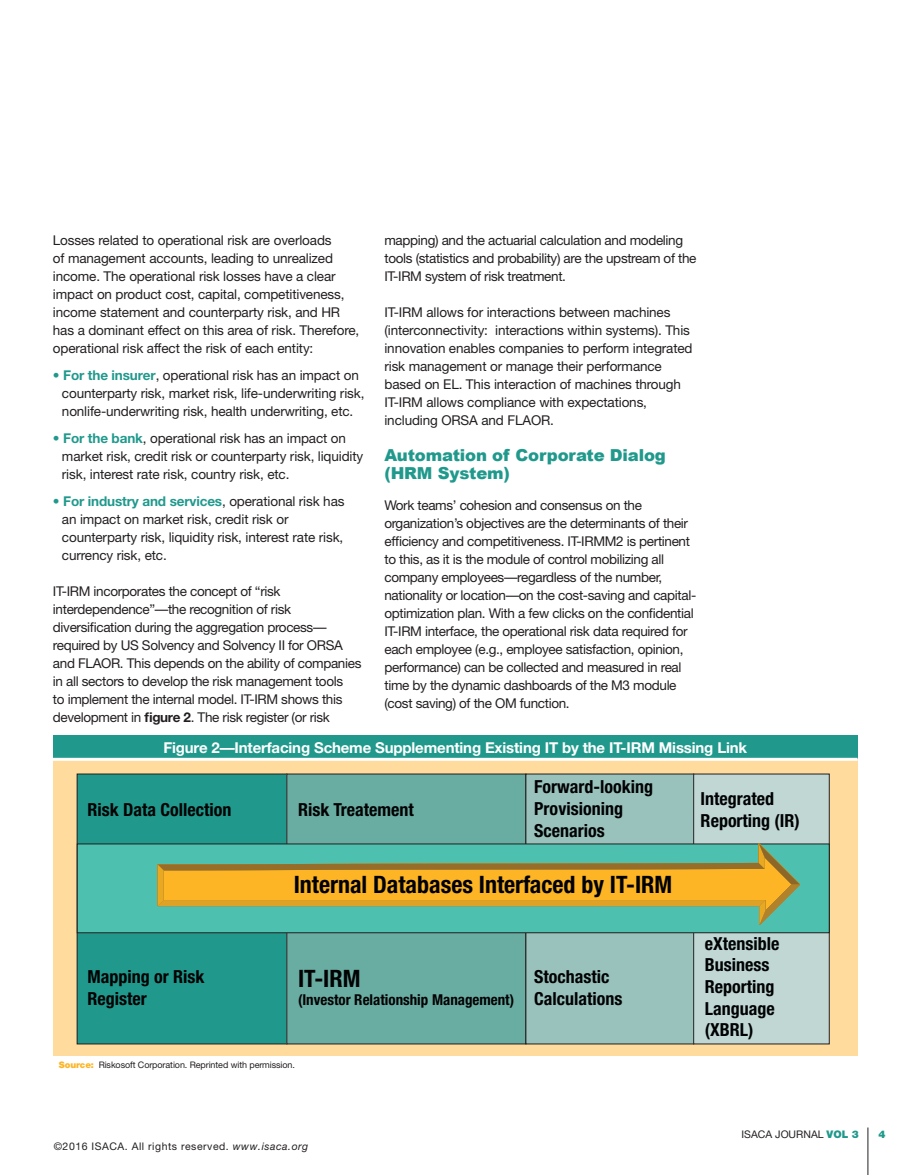
<style>
.page{position:relative;width:918px;height:1175px;background:#fff}
.page>*{position:absolute;margin:0;border:0;box-sizing:border-box;transform-origin:0 0}
.t1{font:700 condensed 24px "Helvetica Neue";color:#010203}
.t2{font:700 condensed 18px/21.6px "Helvetica Neue";color:#010203}
.t3{font:900 16.5px/18px "Arial";letter-spacing:-.01em;color:#20998c}
.t4{font:700 15px "Helvetica Neue";letter-spacing:-.01em;color:#fff}
.t5{font:700 condensed 15px "Helvetica Neue";color:#010203}
.t6{font:13.5px/18px "Helvetica Neue";letter-spacing:-.025em;color:#231f20}
.t7{font:10.5px "Helvetica Neue";letter-spacing:.05em;color:#231f20}
.t8{font:10.5px "Helvetica Neue";color:#231f20}
.t9{font:900 10.5px "Helvetica Neue";color:#20998c}
.t10{font:9px "Helvetica Neue";letter-spacing:-.01em;color:#231f20}
.s1{font-weight:700;color:#20998c}
.s2{font-weight:700}
.s3{font-weight:900;color:#fdb525}
.s4{font-style:italic}
.s5{font-weight:900;color:#20998c}
</style>
<div class="page">
<hr style="left:868px;top:1127px;width:1px;height:47px;background:#231f20">
<div style="left:53px;top:735px;width:805px;height:24px;background:#20998c"></div>
<div style="left:53px;top:759px;width:805px;height:296px;background:#ffdb9e"></div>
<hr style="left:53px;top:758px;width:805px;height:2px;background:#fff">
<div style="left:77px;top:774px;width:210px;height:270px;background:#20998c"></div>
<div style="left:77px;top:773px;width:210px;height:271px;border:1px solid #221f1f"></div>
<div style="left:287px;top:774px;width:239px;height:270px;background:#69aca2"></div>
<div style="left:286px;top:773px;width:240px;height:271px;border:1px solid #221f1f"></div>
<div style="left:526px;top:774px;width:168px;height:270px;background:#9ac2bc"></div>
<div style="left:694px;top:774px;width:135px;height:270px;background:#c0d7d4"></div>
<div style="left:693px;top:773px;width:137px;height:271px;border:1px solid #221f1f"></div>
<div style="left:77px;top:844px;width:752px;height:88px;background:#4ec0b0"></div>
<div style="left:77px;top:843px;width:753px;height:90px;border:1px solid #221f1f"></div>
<svg style="left:158px;top:843px;width:642px;height:82px"></svg>
<p class="t6" style="left:384px;top:231px;width:313px">mapping) and the actuarial calculation and modeling tools (statistics and probability) are the upstream of the<br>IT-IRM system of risk treatment.</p>
<p class="t6" style="left:384px;top:303px;width:310px">IT-IRM allows for interactions between machines (interconnectivity: interactions within systems). This innovation enables companies to perform integrated risk management or manage their performance based on EL. This interaction of machines through IT-IRM allows compliance with expectations, including ORSA and FLAOR.</p>
<p class="t3" style="left:384px;top:445px;width:283px">Automation of Corporate Dialog (HRM System)</p>
<p class="t6" style="left:384px;top:496px;width:313px">Work teams’ cohesion and consensus on the organization’s objectives are the determinants of their efficiency and competitiveness. IT-IRMM2 is pertinent to this, as it is the module of control mobilizing all company employees—regardless of the number, nationality or location—on the cost-saving and capital&shy;optimization plan. With a few clicks on the confidential IT-IRM interface, the operational risk data required for each employee (e.g., employee satisfaction, opinion, performance) can be collected and measured in real time by the dynamic dashboards of the M3 module (cost saving) of the OM function.</p>
<p class="t6" style="left:53px;top:231px;width:308px">Losses related to operational risk are overloads<br>of management accounts, leading to unrealized income. The operational risk losses have a clear impact on product cost, capital, competitiveness, income statement and counterparty risk, and HR has a dominant effect on this area of risk. Therefore, operational risk affect the risk of each entity:</p>
<p class="t6" style="left:62px;top:366px;width:304px;text-indent:-9px"><span class="s1">• For the insurer</span>, operational risk has an impact on counterparty risk, market risk, life-underwriting risk, nonlife-underwriting risk, health underwriting, etc.</p>
<p class="t6" style="left:62px;top:429px;width:303px;text-indent:-9px"><span class="s1">• For the bank</span>, operational risk has an impact on market risk, credit risk or counterparty risk, liquidity risk, interest rate risk, country risk, etc.</p>
<p class="t6" style="left:62px;top:492px;width:284px;text-indent:-9px"><span class="s1">• For industry and services</span>, operational risk has an impact on market risk, credit risk or counterparty risk, liquidity risk, interest rate risk, currency risk, etc.</p>
<p class="t6" style="left:53px;top:582px;width:310px">IT-IRM incorporates the concept of “risk interdependence”—the recognition of risk diversification during the aggregation process— required by US Solvency and Solvency II for ORSA and FLAOR. This depends on the ability of companies in all sectors to develop the risk management tools<br>to implement the internal model. IT-IRM shows this development in <span class="s2">figure 2</span>. The risk register (or risk</p>
<p class="t4" style="left:163px;top:738px;width:585px">Figure 2—Interfacing Scheme Supplementing Existing IT by the IT-IRM Missing Link</p>
<h2 class="t2" style="left:88px;top:798px;width:145px">Risk Data Collection</h2>
<h2 class="t2" style="left:298px;top:798px;width:117px">Risk Treatement</h2>
<h2 class="t2" style="left:534px;top:776px;width:120px">Forward-looking<br>Provisioning<br>Scenarios</h2>
<h1 class="t1" style="left:294px;top:869px;width:380px">Internal Databases Interfaced by IT-IRM</h1>
<h2 class="t2" style="left:88px;top:965px;width:118px">Mapping or Risk<br>Register</h2>
<h1 class="t1" style="left:298px;top:963px;width:64px">IT-IRM</h1>
<p class="t5" style="left:298px;top:990px;width:218px">(Investor Relationship Management)</p>
<h2 class="t2" style="left:534px;top:965px;width:90px">Stochastic<br>Calculations</h2>
<p class="t10" style="left:59px;top:1059px;width:238px"><span class="s3">Source:</span> Riskosoft Corporation. Reprinted with permission.</p>
<p class="t7" style="left:54px;top:1139px;width:256px">©2016 ISACA. All rights reserved. <span class="s4">www.isaca.org</span></p>
<h2 class="t2" style="left:701px;top:788px;width:101px">Integrated<br>Reporting (IR)</h2>
<h2 class="t2" style="left:705px;top:932px;width:76px">eXtensible<br>Business<br>Reporting<br>Language (XBRL)</h2>
<p class="t8" style="left:742px;top:1128px;width:119px">ISACA JOURNAL <span class="s5">VOL 3</span></p>
<p class="t9" style="left:879px;top:1127px;width:9px">4</p>
</div>
